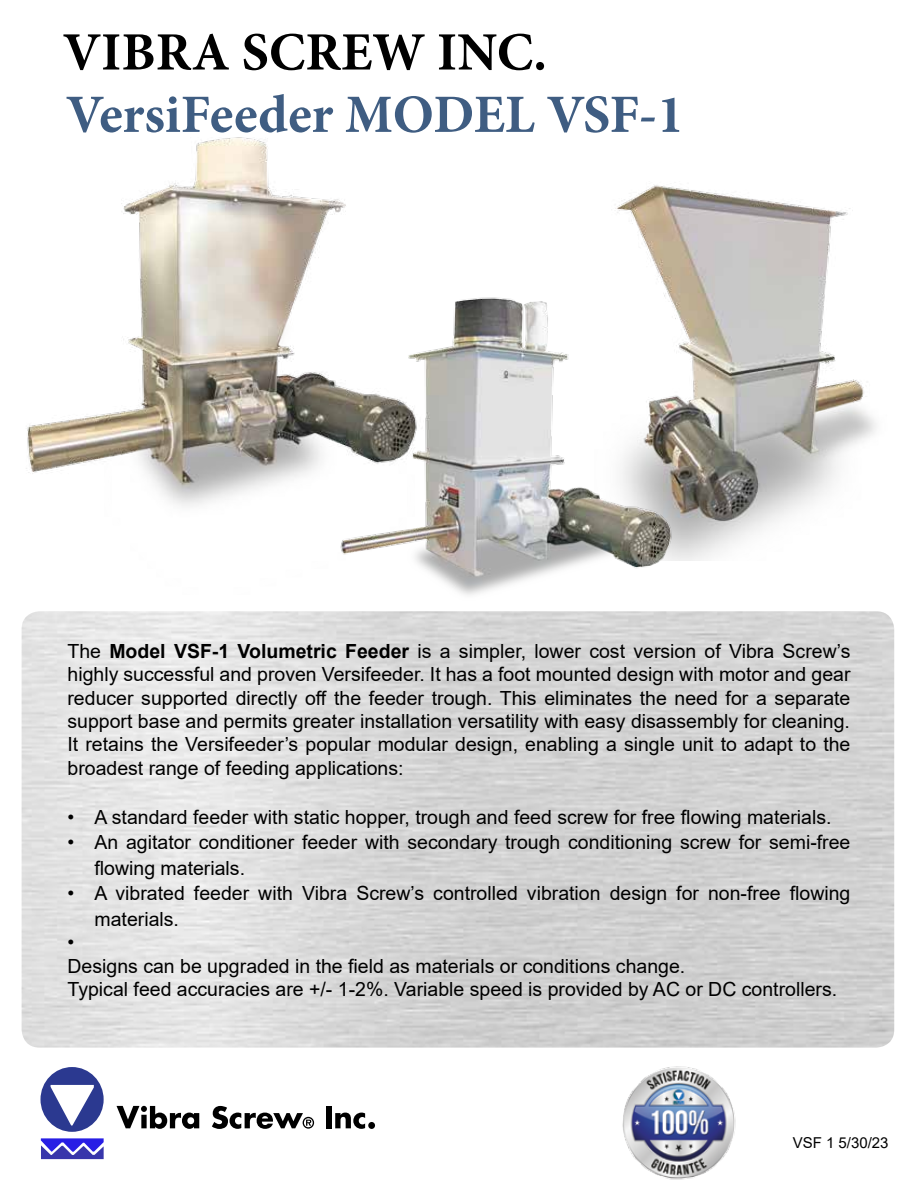
<style>
.page{position:relative;width:918px;height:1188px;background:#fff}
.page>*{position:absolute;margin:0;border:0;box-sizing:border-box;transform-origin:0 0}
.t1{font:700 54px "Minion Pro";letter-spacing:-.005em;color:#3f5d82}
.t2{font:700 54px "Minion Pro";color:#000}
.t3{font:19.5px/23.4px "Arial";color:#000}
.t4{font:15px "Arial";color:#000}
.s1{font-weight:700}
</style>
<div class="page">
<svg style="left:40px;top:1067px;width:64px;height:65px"></svg>
<svg style="left:41px;top:1138px;width:63px;height:21px"></svg>
<svg style="left:117px;top:1106px;width:82px;height:23px"></svg>
<svg style="left:212px;top:1106px;width:102px;height:23px"></svg>
<div style="left:326px;top:1106px;width:6px;height:22px;background:#000"></div>
<svg style="left:335px;top:1113px;width:30px;height:16px"></svg>
<div style="left:368px;top:1122px;width:7px;height:7px;background:#000;border-radius:50%"></div>
<img style="left:615px;top:185px;width:261px;height:365px">
<img style="left:580px;top:1032px;width:195px;height:148px">
<img style="left:24px;top:137px;width:322px;height:483px">
<img style="left:257px;top:274px;width:463px;height:358px">
<h1 class="t2" style="left:63px;top:14px;width:486px">VIBRA SCREW INC.</h1>
<h1 class="t1" style="left:66px;top:77px;width:620px">VersiFeeder MODEL VSF-1</h1>
<p class="t3" style="left:68px;top:639px;width:785px;text-align:justify">The <span class="s1">Model VSF-1 Volumetric Feeder</span> is a simpler, lower cost version of Vibra Screw’s highly successful and proven Versifeeder. It has a foot mounted design with motor and gear reducer supported directly off the feeder trough. This eliminates the need for a separate support base and permits greater installation versatility with easy disassembly for cleaning.<br>It retains the Versifeeder’s popular modular design, enabling a single unit to adapt to the broadest range of feeding applications:</p>
<p class="t3" style="left:68px;top:805px;width:766px">• A standard feeder with static hopper, trough and feed screw for free flowing materials.</p>
<p class="t3" style="left:95px;top:830px;width:757px;line-height:25.5px;text-indent:-27px">• An agitator conditioner feeder with secondary trough conditioning screw for semi-free flowing materials.</p>
<p class="t3" style="left:95px;top:881px;width:757px;line-height:25.5px;text-indent:-27px">• A vibrated feeder with Vibra Screw’s controlled vibration design for non-free flowing materials.</p>
<p class="t3" style="left:68px;top:931px;width:771px">•<br>Designs can be upgraded in the field as materials or conditions change.<br>Typical feed accuracies are +/- 1-2%. Variable speed is provided by AC or DC controllers.</p>
<p class="t4" style="left:793px;top:1133px;width:97px">VSF 1 5/30/23</p>
</div>
